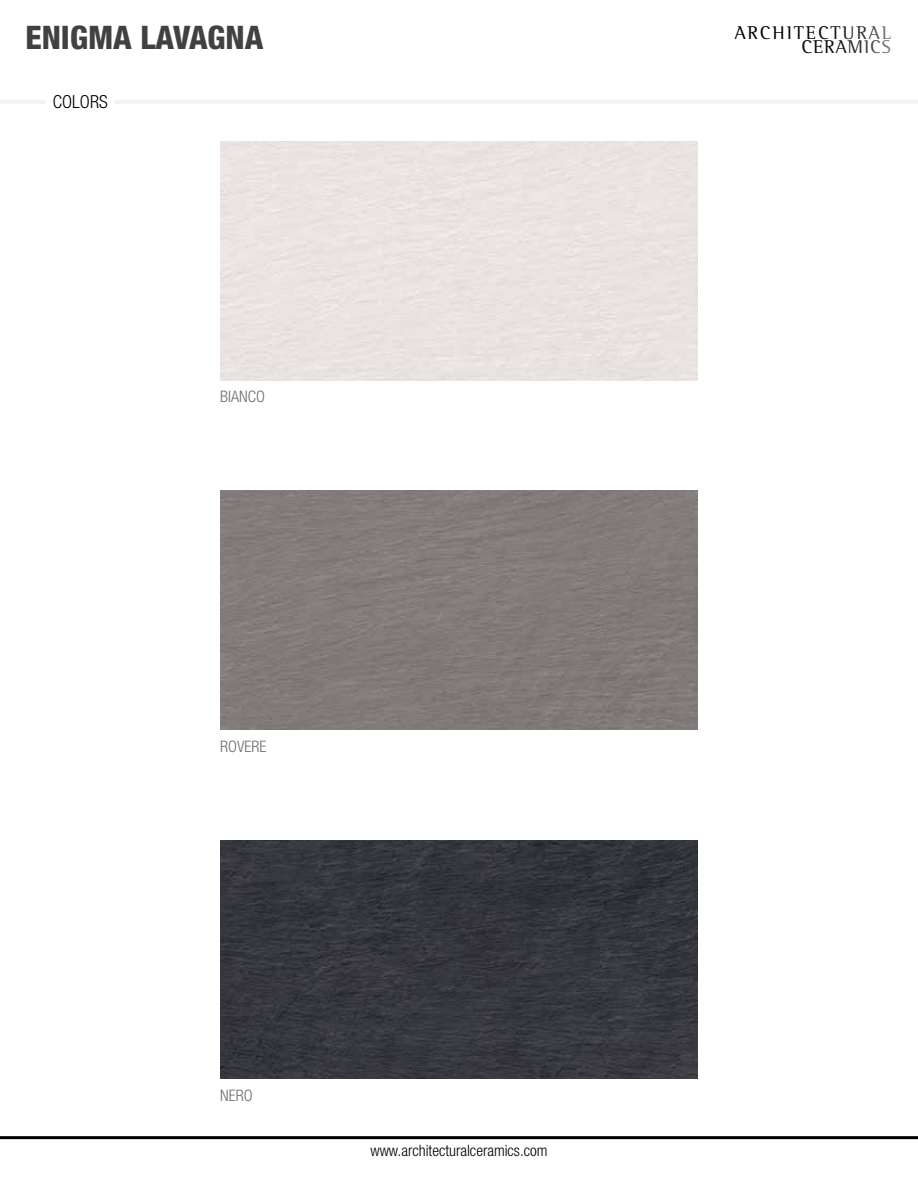
<style>
.page{position:relative;width:918px;height:1188px;background:#fff}
.page>*{position:absolute;margin:0;border:0;box-sizing:border-box;transform-origin:0 0}
.t1{font:800 condensed 32.4px "Helvetica Neue LT Std";color:#414042}
.t2{font:19.05px/14.1px "Rotis Semi Serif Std";letter-spacing:.1em;color:#000;text-align:right}
.t3{font:300 condensed 18px "Helvetica Neue LT Std";color:#000}
.t4{font:300 condensed 15.9px "Helvetica Neue";color:#6d6e71}
.t5{font:300 condensed 15.6px "Helvetica Neue LT Std";color:#000}
</style>
<div class="page">
<hr style="left:0;top:1136px;width:918px;height:3px;background:#000">
<hr style="left:0;top:100px;width:918px;height:4px;background:#f3f3f3">
<div style="left:45px;top:81px;width:70px;height:41px;background:#fff"></div>
<div style="left:220px;top:491px;width:478px;height:239px;background:#817c79"></div>
<img style="left:220px;top:840px;width:478px;height:239px">
<h1 class="t1" style="left:26px;top:17px;width:239px">ENIGMA LAVAGNA</h1>
<p class="t3" style="left:53px;top:91px;width:56px">COLORS</p>
<p class="t4" style="left:220px;top:387px;width:46px">BIANCO</p>
<p class="t4" style="left:220px;top:737px;width:48px">ROVERE</p>
<p class="t4" style="left:220px;top:1086px;width:34px">NERO</p>
<p class="t5" style="left:370px;top:1142px;width:179px">www.architecturalceramics.com</p>
<p class="t2" style="left:735px;top:26px;width:158px">ARCHITECTURAL<br>CERAMICS</p>
</div>
